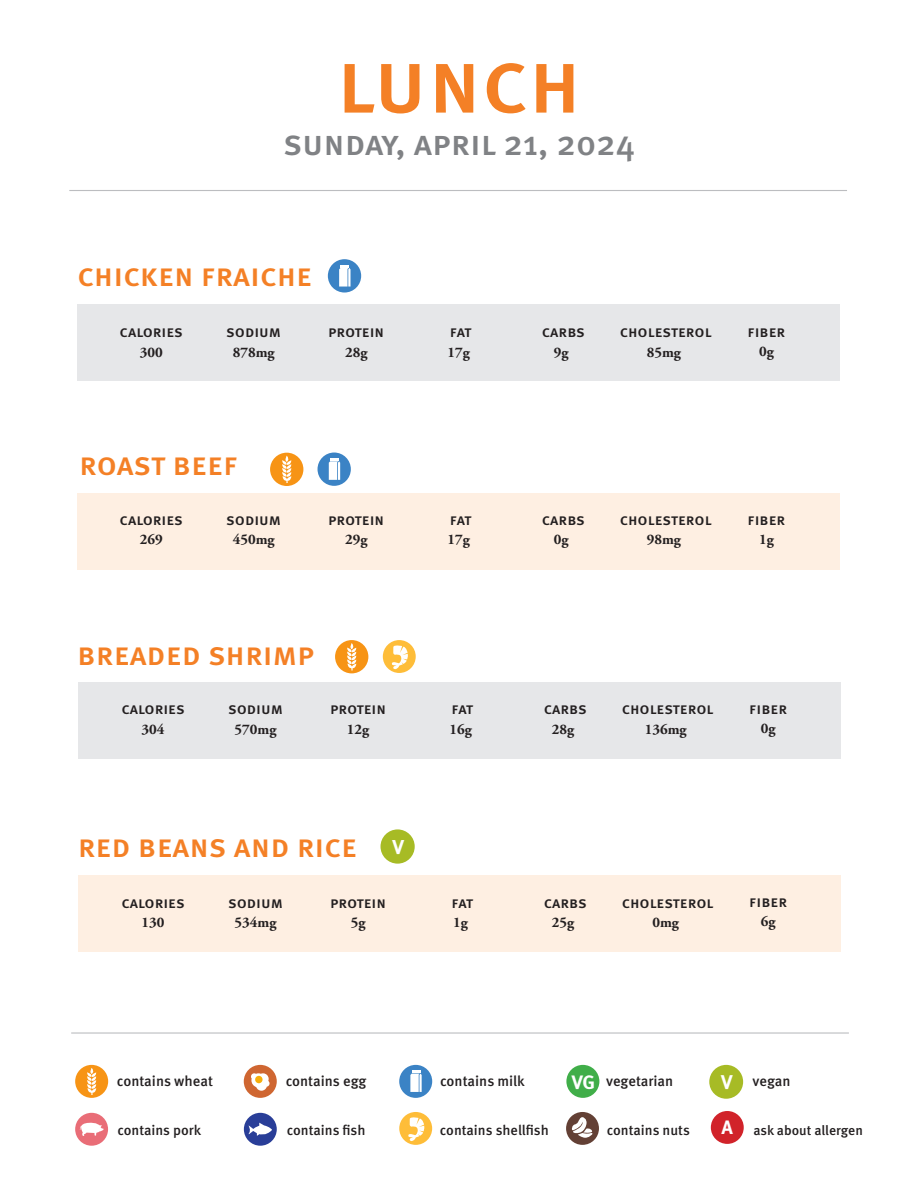
<style>
.page{position:relative;width:918px;height:1188px;background:#fff}
.page>*{position:absolute;margin:0;border:0;box-sizing:border-box;transform-origin:0 0}
.t1{font:500 89.7px "Meta OT";letter-spacing:-.01em;color:#f48026}
.t2{font:500 35.25px "Meta OT";letter-spacing:-.005em;color:#808285}
.t3{font:500 32.4px "Meta OT";color:#f48026}
.t4{font:700 20.1px "Meta OT";color:#fff}
.t5{font:500 15.9px "Meta OT";color:#231f20}
.t6{font:700 14.7px "Adobe Garamond Pro";color:#231f20}
.t7{font:500 14.55px "Meta OT";color:#231f20}
.t8{font:500 14.1px "Meta OT";color:#231f20}
.t9{font:500 13.65px "Meta OT";color:#231f20}
.s1{font-weight:700;font-size:19.35px;color:#fff}
.s2{font-weight:700;font-size:19.95px;color:#fff}
</style>
<div class="page">
<div style="left:75px;top:1065px;width:33px;height:33px;background:#f79415;border-radius:50%"></div>
<svg style="left:87px;top:1068px;width:9px;height:27px"></svg>
<div style="left:244px;top:1065px;width:33px;height:33px;background:#cf6631;border-radius:50%"></div>
<svg style="left:251px;top:1073px;width:19px;height:18px"></svg>
<div style="left:255px;top:1076px;width:8px;height:7px;background:#f7ae0a;border-radius:50%"></div>
<div style="left:399px;top:1065px;width:33px;height:33px;background:#3b83c5;border-radius:50%"></div>
<svg style="left:410px;top:1071px;width:12px;height:21px"></svg>
<div style="left:566px;top:1065px;width:33px;height:33px;background:#40ae49;border-radius:50%"></div>
<div style="left:709px;top:1065px;width:34px;height:34px;background:#a7bb25;border-radius:50%"></div>
<div style="left:399px;top:1112px;width:33px;height:33px;background:#febd39;border-radius:50%"></div>
<div style="left:566px;top:1112px;width:33px;height:33px;background:#634035;border-radius:50%"></div>
<div style="left:711px;top:1111px;width:33px;height:33px;background:#d1232a;border-radius:50%"></div>
<div style="left:75px;top:1113px;width:33px;height:33px;background:#e96d77;border-radius:50%"></div>
<svg style="left:80px;top:1122px;width:24px;height:14px"></svg>
<div style="left:244px;top:1113px;width:33px;height:33px;background:#293e98;border-radius:50%"></div>
<svg style="left:248px;top:1123px;width:24px;height:13px"></svg>
<svg style="left:408px;top:1117px;width:17px;height:24px"></svg>
<svg style="left:572px;top:1117px;width:21px;height:21px"></svg>
<div style="left:77px;top:305px;width:762px;height:76px;background:#e6e7e9"></div>
<div style="left:77px;top:493px;width:762px;height:76px;background:#feefe2"></div>
<div style="left:328px;top:259px;width:33px;height:34px;background:#3b83c5;border-radius:50%"></div>
<svg style="left:339px;top:265px;width:12px;height:22px"></svg>
<div style="left:270px;top:453px;width:33px;height:33px;background:#f79415;border-radius:50%"></div>
<svg style="left:282px;top:456px;width:9px;height:27px"></svg>
<div style="left:78px;top:682px;width:762px;height:76px;background:#e6e7e9"></div>
<div style="left:335px;top:640px;width:33px;height:33px;background:#f79415;border-radius:50%"></div>
<svg style="left:347px;top:643px;width:9px;height:28px"></svg>
<div style="left:79px;top:875px;width:762px;height:77px;background:#feefe2"></div>
<div style="left:381px;top:829px;width:34px;height:35px;background:#a7bb25;border-radius:50%"></div>
<hr style="left:69px;top:190px;width:778px;height:1px;background:#bcbdc0">
<hr style="left:71px;top:1032px;width:778px;height:2px;background:#bcbdc0">
<div style="left:383px;top:640px;width:33px;height:33px;background:#febd39;border-radius:50%"></div>
<svg style="left:391px;top:645px;width:17px;height:25px"></svg>
<div style="left:318px;top:453px;width:33px;height:33px;background:#3b83c5;border-radius:50%"></div>
<svg style="left:329px;top:459px;width:11px;height:21px"></svg>
<p class="t1" style="left:336px;top:30px;width:247px">lunch</p>
<p class="t2" style="left:283px;top:122px;width:353px">sunday, april 21, 2024</p>
<p class="t3" style="left:77px;top:256px;width:237px">chicken fraiche</p>
<p class="t5" style="left:120px;top:323px;width:65px">calories</p>
<p class="t5" style="left:226px;top:323px;width:56px">sodium</p>
<p class="t5" style="left:328px;top:323px;width:58px">protein</p>
<p class="t5" style="left:450px;top:323px;width:23px">fat</p>
<p class="t5" style="left:542px;top:323px;width:45px">carbs</p>
<p class="t5" style="left:620px;top:323px;width:93px">cholesterol</p>
<p class="t5" style="left:747px;top:322px;width:39px">fiber</p>
<p class="t6" style="left:140px;top:343px;width:24px">300</p>
<p class="t6" style="left:233px;top:343px;width:43px">878mg</p>
<p class="t6" style="left:345px;top:343px;width:24px">28g</p>
<p class="t6" style="left:448px;top:343px;width:24px">17g</p>
<p class="t6" style="left:554px;top:343px;width:16px">9g</p>
<p class="t6" style="left:647px;top:343px;width:36px">85mg</p>
<p class="t6" style="left:759px;top:343px;width:16px">0g</p>
<p class="t3" style="left:79px;top:445px;width:160px">roast beef</p>
<p class="t5" style="left:120px;top:510px;width:65px">calories</p>
<p class="t5" style="left:226px;top:510px;width:56px">sodium</p>
<p class="t5" style="left:328px;top:510px;width:58px">protein</p>
<p class="t5" style="left:450px;top:510px;width:23px">fat</p>
<p class="t5" style="left:542px;top:510px;width:45px">carbs</p>
<p class="t5" style="left:620px;top:510px;width:93px">cholesterol</p>
<p class="t5" style="left:747px;top:510px;width:39px">fiber</p>
<p class="t6" style="left:140px;top:531px;width:24px">269</p>
<p class="t6" style="left:233px;top:531px;width:43px">450mg</p>
<p class="t6" style="left:345px;top:531px;width:24px">29g</p>
<p class="t6" style="left:448px;top:531px;width:24px">17g</p>
<p class="t6" style="left:554px;top:531px;width:16px">0g</p>
<p class="t6" style="left:647px;top:531px;width:36px">98mg</p>
<p class="t6" style="left:759px;top:531px;width:16px">1g</p>
<p class="t3" style="left:77px;top:635px;width:239px">breaded shrimp</p>
<p class="t5" style="left:121px;top:700px;width:65px">calories</p>
<p class="t5" style="left:228px;top:700px;width:56px">sodium</p>
<p class="t5" style="left:330px;top:700px;width:58px">protein</p>
<p class="t5" style="left:452px;top:700px;width:23px">fat</p>
<p class="t5" style="left:544px;top:700px;width:45px">carbs</p>
<p class="t5" style="left:622px;top:700px;width:93px">cholesterol</p>
<p class="t5" style="left:749px;top:699px;width:39px">fiber</p>
<p class="t6" style="left:142px;top:720px;width:24px">304</p>
<p class="t6" style="left:235px;top:720px;width:43px">570mg</p>
<p class="t6" style="left:347px;top:720px;width:24px">12g</p>
<p class="t6" style="left:449px;top:720px;width:24px">16g</p>
<p class="t6" style="left:552px;top:720px;width:24px">28g</p>
<p class="t6" style="left:645px;top:720px;width:43px">136mg</p>
<p class="t6" style="left:761px;top:720px;width:16px">0g</p>
<p class="t3" style="left:78px;top:827px;width:281px">red beans and rice</p>
<p class="t4" style="left:392px;top:835px;width:13px">V</p>
<p class="t5" style="left:121px;top:893px;width:65px">calories</p>
<p class="t5" style="left:228px;top:893px;width:56px">sodium</p>
<p class="t5" style="left:330px;top:893px;width:58px">protein</p>
<p class="t5" style="left:452px;top:893px;width:23px">fat</p>
<p class="t5" style="left:544px;top:893px;width:45px">carbs</p>
<p class="t5" style="left:622px;top:893px;width:93px">cholesterol</p>
<p class="t5" style="left:749px;top:892px;width:39px">fiber</p>
<p class="t6" style="left:142px;top:914px;width:24px">130</p>
<p class="t6" style="left:235px;top:914px;width:43px">534mg</p>
<p class="t6" style="left:351px;top:914px;width:16px">5g</p>
<p class="t6" style="left:453px;top:914px;width:16px">1g</p>
<p class="t6" style="left:552px;top:914px;width:24px">25g</p>
<p class="t6" style="left:652px;top:914px;width:28px">0mg</p>
<p class="t6" style="left:761px;top:913px;width:16px">6g</p>
<p class="t7" style="left:117px;top:1073px;width:98px">contains wheat</p>
<p class="t7" style="left:286px;top:1073px;width:82px">contains egg</p>
<p class="t7" style="left:440px;top:1073px;width:86px">contains milk</p>
<p class="t7" style="left:572px;top:1073px;width:103px"><span class="s1">VG</span> vegetarian</p>
<p class="t7" style="left:721px;top:1073px;width:71px"><span class="s2">V</span> vegan</p>
<p class="t8" style="left:117px;top:1122px;width:85px">contains pork</p>
<p class="t8" style="left:287px;top:1122px;width:80px">contains fish</p>
<p class="t8" style="left:440px;top:1122px;width:110px">contains shellfish</p>
<p class="t8" style="left:607px;top:1122px;width:85px">contains nuts</p>
<p class="t9" style="left:722px;top:1122px;width:143px"><span class="s1">A</span> ask about allergen</p>
</div>
